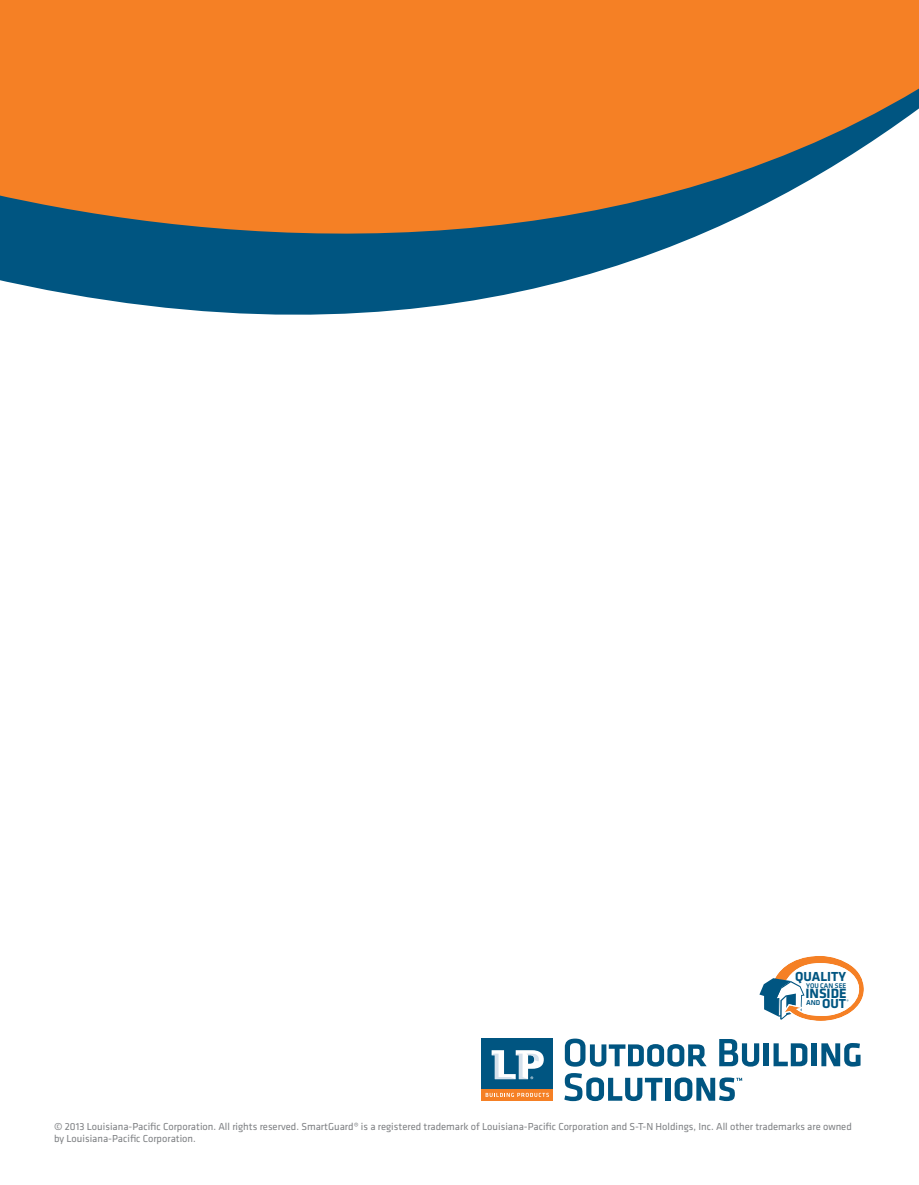
<style>
.page{position:relative;width:919px;height:1185px;background:#fff}
.page>*{position:absolute;margin:0;border:0;box-sizing:border-box;transform-origin:0 0}
.t1{font:700 14.1px "Klavika";color:#005581}
.t2{font:700 13.5px "Klavika";color:#005581}
.t3{font:10.5px/12.6px "Klavika";color:#7e8083}
.t4{font:500 7.35px "Klavika";color:#005581}
.t5{font:500 7.05px "Klavika";color:#005581}
.t6{font:5.1px "Klavika";color:#005581}
</style>
<div class="page">
<svg style="left:918px;top:0;width:1px;height:109px"></svg>
<div style="left:481px;top:1089px;width:71px;height:12px;background:#f58025"></div>
<svg style="left:485px;top:1093px;width:63px;height:4px"></svg>
<div style="left:481px;top:1039px;width:71px;height:50px;background:#005581"></div>
<svg style="left:491px;top:1050px;width:52px;height:29px"></svg>
<svg style="left:564px;top:1038px;width:142px;height:29px"></svg>
<svg style="left:719px;top:1039px;width:39px;height:27px"></svg>
<div style="left:763px;top:1043px;width:5px;height:23px;background:#005581"></div>
<svg style="left:773px;top:1043px;width:34px;height:23px"></svg>
<div style="left:811px;top:1043px;width:5px;height:23px;background:#005581"></div>
<svg style="left:821px;top:1043px;width:39px;height:23px"></svg>
<svg style="left:564px;top:1073px;width:98px;height:28px"></svg>
<div style="left:665px;top:1078px;width:5px;height:23px;background:#005581"></div>
<svg style="left:674px;top:1077px;width:67px;height:24px"></svg>
<svg style="left:759px;top:956px;width:105px;height:65px"></svg>
<div style="left:0;top:0;width:918px;height:89px;background:#f58025"></div>
<svg style="left:0;top:89px;width:918px;height:226px;fill:#f58025"></svg>
<p class="t2" style="left:794px;top:967px;width:53px">QUALITY</p>
<h1 class="t1" style="left:805px;top:983px;width:43px">INSIDE</h1>
<p class="t2" style="left:821px;top:994px;width:26px">OUT</p>
<p class="t5" style="left:805px;top:980px;width:42px">YOU CAN SEE</p>
<p class="t4" style="left:805px;top:998px;width:16px">AND</p>
<p class="t6" style="left:846px;top:998px;width:4px">®</p>
<p class="t3" style="left:54px;top:1119px;width:798px">© 2013 Louisiana-Pacific Corporation. All rights reserved. SmartGuard® is a registered trademark of Louisiana-Pacific Corporation and S-T-N Holdings, Inc. All other trademarks are owned by Louisiana-Pacific Corporation.</p>
</div>
